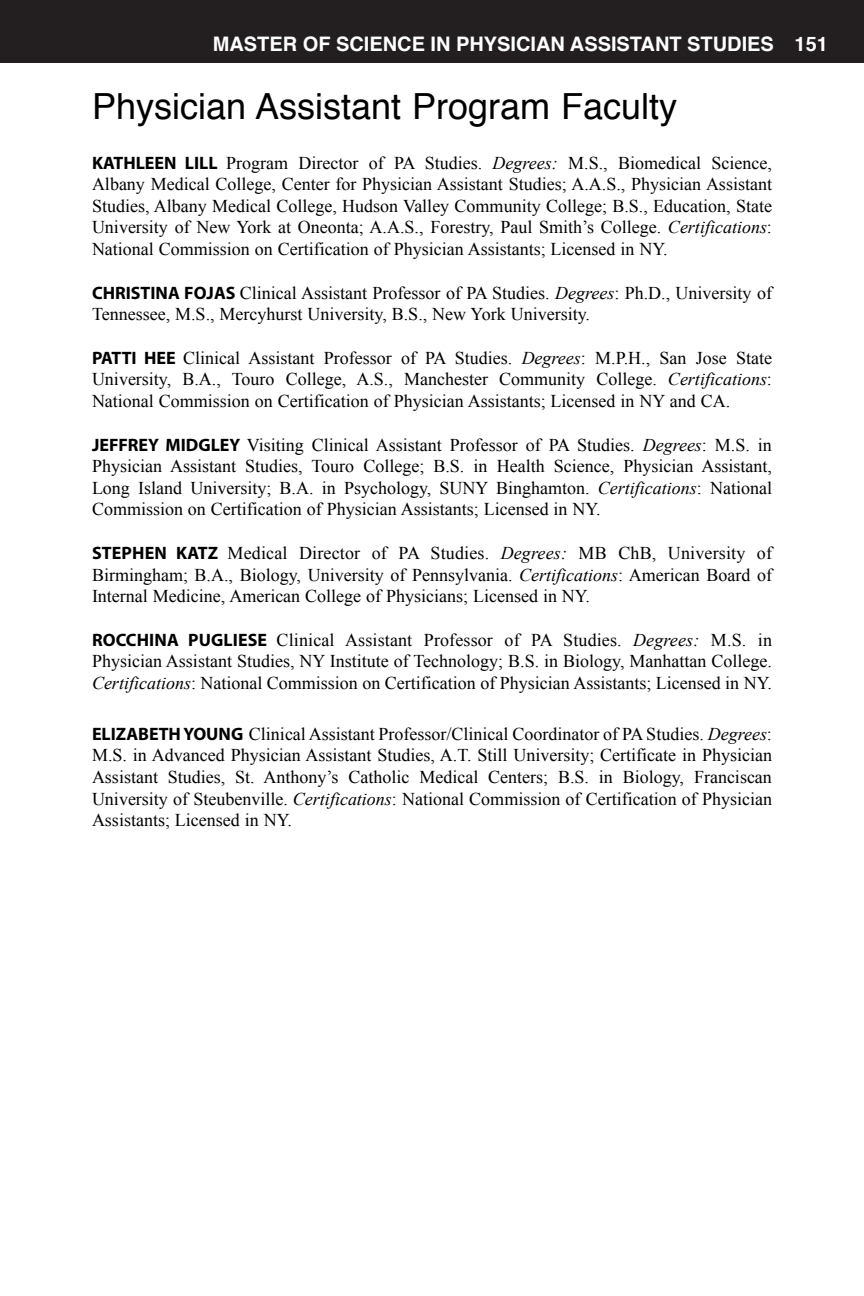
<style>
.page{position:relative;width:864px;height:1296px;background:#fff}
.page>*{position:absolute;margin:0;border:0;box-sizing:border-box;transform-origin:0 0}
.t1{font:36px "Helvetica";color:#000}
.t2{font:700 20px "Helvetica";color:#fff}
.t3{font:18px/21.6px "Times New Roman";color:#000;text-align:justify}
.s1{font-family:"Myriad";font-weight:700}
.s2{font-style:italic}
</style>
<div class="page">
<div style="left:0;top:0;width:864px;height:63px;background:#231f20"></div>
<p class="t2" style="left:213px;top:28px;width:617px">MASTER OF SCIENCE IN PHYSICIAN ASSISTANT STUDIES 151</p>
<p class="t1" style="left:92px;top:79px;width:587px">Physician Assistant Program Faculty</p>
<p class="t3" style="left:92px;top:151px;width:682px"><span class="s1">KATHLEEN LILL</span> Program Director of PA Studies. <span class="s2">Degrees:</span> M.S., Biomedical Science, Albany Medical College, Center for Physician Assistant Studies; A.A.S., Physician Assistant Studies, Albany Medical College, Hudson Valley Community College; B.S., Education, State University of New York at Oneonta; A.A.S., Forestry, Paul Smith’s College. <span class="s2">Certifications</span>:<br>National Commission on Certification of Physician Assistants; Licensed in NY.</p>
<p class="t3" style="left:92px;top:281px;width:681px"><span class="s1">CHRISTINA FOJAS</span> Clinical Assistant Professor of PA Studies. <span class="s2">Degrees</span>: Ph.D., University of<br>Tennessee, M.S., Mercyhurst University, B.S., New York University.</p>
<p class="t3" style="left:92px;top:347px;width:682px"><span class="s1">PATTI HEE</span> Clinical Assistant Professor of PA Studies. <span class="s2">Degrees</span>: M.P.H., San Jose State University, B.A., Touro College, A.S., Manchester Community College. <span class="s2">Certifications</span>:<br>National Commission on Certification of Physician Assistants; Licensed in NY and CA.</p>
<p class="t3" style="left:92px;top:433px;width:682px"><span class="s1">JEFFREY MIDGLEY</span> Visiting Clinical Assistant Professor of PA Studies. <span class="s2">Degrees</span>: M.S. in Physician Assistant Studies, Touro College; B.S. in Health Science, Physician Assistant, Long Island University; B.A. in Psychology, SUNY Binghamton. <span class="s2">Certifications</span>: National Commission on Certification of Physician Assistants; Licensed in NY.</p>
<p class="t3" style="left:92px;top:542px;width:682px"><span class="s1">STEPHEN KATZ</span> Medical Director of PA Studies. <span class="s2">Degrees:</span> MB ChB, University of Birmingham; B.A., Biology, University of Pennsylvania. <span class="s2">Certifications</span>: American Board of Internal Medicine, American College of Physicians; Licensed in NY.</p>
<p class="t3" style="left:92px;top:629px;width:682px"><span class="s1">ROCCHINA PUGLIESE</span> Clinical Assistant Professor of PA Studies. <span class="s2">Degrees:</span> M.S. in Physician Assistant Studies, NY Institute of Technology; B.S. in Biology, Manhattan College.<br><span class="s2">Certifications</span>: National Commission on Certification of Physician Assistants; Licensed in NY.</p>
<p class="t3" style="left:92px;top:723px;width:682px"><span class="s1">ELIZABETH YOUNG</span> Clinical Assistant Professor/Clinical Coordinator of PA Studies. <span class="s2">Degrees</span>:<br>M.S. in Advanced Physician Assistant Studies, A.T. Still University; Certificate in Physician Assistant Studies, St. Anthony’s Catholic Medical Centers; B.S. in Biology, Franciscan University of Steubenville. <span class="s2">Certifications</span>: National Commission of Certification of Physician Assistants; Licensed in NY.</p>
</div>
